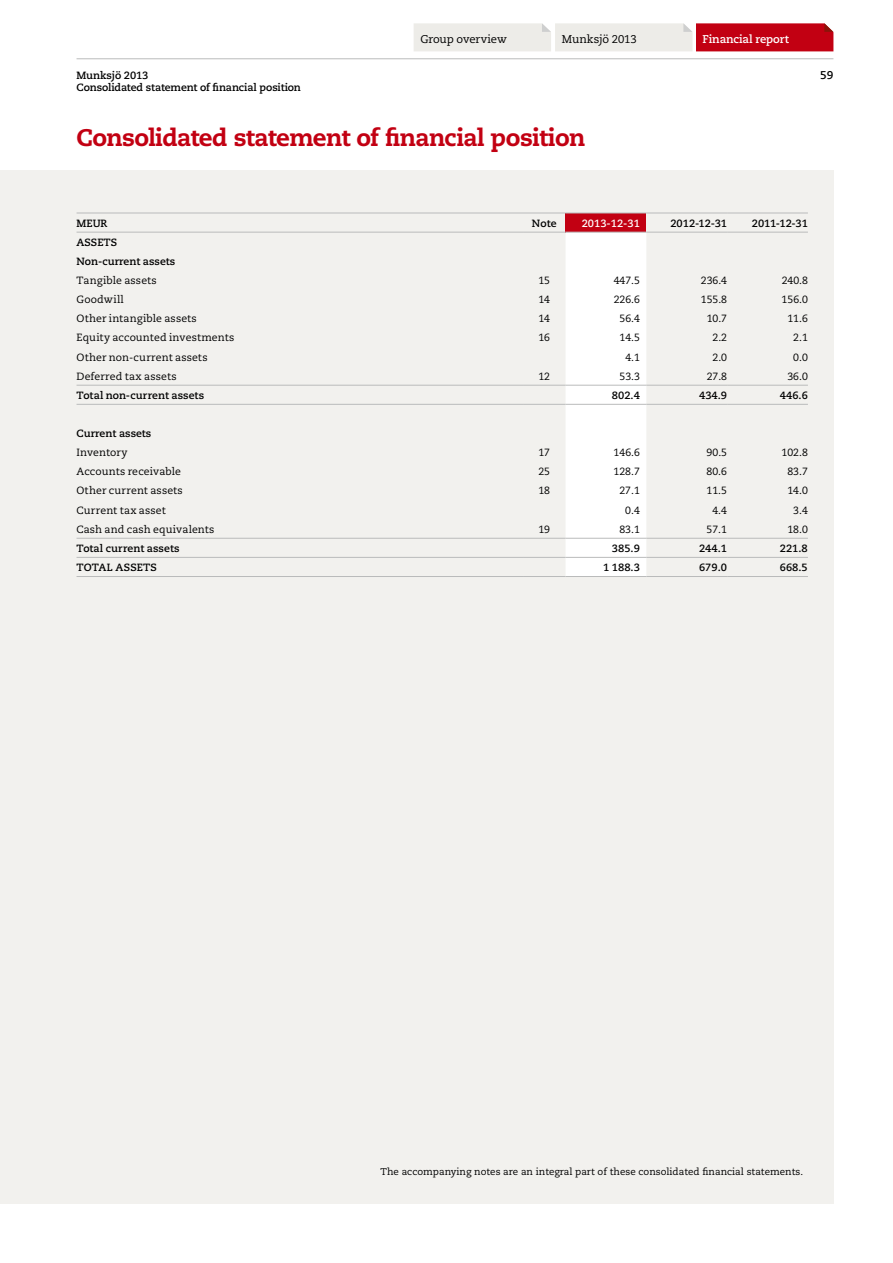
<style>
.page{position:relative;width:893px;height:1263px;background:#fff}
.page>*{position:absolute;margin:0;border:0;box-sizing:border-box;transform-origin:0 0}
.t1{font:800 24px "Caecilia LT Std";letter-spacing:-.025em;color:#c20012}
.t2{font:11.25px "Caecilia LT Std";letter-spacing:-.01em;color:#000}
.t3{font:700 11.25px "Caecilia LT Std";letter-spacing:-.01em;color:#fff}
.t4{font:700 11.25px "Caecilia LT Std";color:#000}
.t5{font:10.5px "Caecilia LT Std";letter-spacing:.005em;color:#000}
.t6{font:700 10.5px/19.2px "Caecilia LT Std";color:#000}
.t7{font:700 10.5px "Caecilia LT Std";color:#fff}
.t8{font:10.5px "Caecilia LT Std";letter-spacing:.025em;color:#000}
.t9{font:9.75px "Caecilia LT Std";color:#000}
.s1{font-weight:400}
</style>
<div class="page">
<hr style="left:77px;top:58px;width:756px;height:1px;background:#babbbb">
<svg style="left:414px;top:23px;width:419px;height:28px;background:#dfa1a4"></svg>
<div style="left:0;top:170px;width:833px;height:1033px;background:#f2f1ee"></div>
<div style="left:566px;top:213px;width:80px;height:19px;background:#c20012"></div>
<div style="left:566px;top:233px;width:80px;height:343px;background:#fff"></div>
<hr style="left:77px;top:213px;width:446px;height:1px;background:#babbbb">
<hr style="left:77px;top:232px;width:446px;height:1px;background:#babbbb">
<hr style="left:523px;top:213px;width:43px;height:1px;background:#babbbb">
<hr style="left:646px;top:213px;width:81px;height:1px;background:#babbbb">
<hr style="left:727px;top:213px;width:81px;height:1px;background:#babbbb">
<hr style="left:523px;top:232px;width:43px;height:1px;background:#babbbb">
<hr style="left:646px;top:232px;width:81px;height:1px;background:#babbbb">
<hr style="left:727px;top:232px;width:81px;height:1px;background:#babbbb">
<hr style="left:566px;top:213px;width:80px;height:1px;background:#babbbb">
<hr style="left:566px;top:232px;width:80px;height:1px;background:#babbbb">
<hr style="left:77px;top:385px;width:446px;height:1px;background:#babbbb">
<hr style="left:77px;top:404px;width:446px;height:1px;background:#babbbb">
<hr style="left:523px;top:385px;width:43px;height:1px;background:#babbbb">
<hr style="left:566px;top:385px;width:80px;height:1px;background:#babbbb">
<hr style="left:646px;top:385px;width:81px;height:1px;background:#babbbb">
<hr style="left:727px;top:385px;width:81px;height:1px;background:#babbbb">
<hr style="left:523px;top:404px;width:43px;height:1px;background:#babbbb">
<hr style="left:566px;top:404px;width:80px;height:1px;background:#babbbb">
<hr style="left:646px;top:404px;width:81px;height:1px;background:#babbbb">
<hr style="left:727px;top:404px;width:81px;height:1px;background:#babbbb">
<hr style="left:77px;top:538px;width:446px;height:1px;background:#babbbb">
<hr style="left:523px;top:538px;width:43px;height:1px;background:#babbbb">
<hr style="left:566px;top:538px;width:80px;height:1px;background:#babbbb">
<hr style="left:646px;top:538px;width:81px;height:1px;background:#babbbb">
<hr style="left:727px;top:538px;width:81px;height:1px;background:#babbbb">
<hr style="left:77px;top:557px;width:446px;height:1px;background:#babbbb">
<hr style="left:77px;top:576px;width:446px;height:1px;background:#babbbb">
<hr style="left:523px;top:557px;width:43px;height:1px;background:#babbbb">
<hr style="left:566px;top:557px;width:80px;height:1px;background:#babbbb">
<hr style="left:646px;top:557px;width:81px;height:1px;background:#babbbb">
<hr style="left:727px;top:557px;width:81px;height:1px;background:#babbbb">
<hr style="left:523px;top:576px;width:43px;height:1px;background:#babbbb">
<hr style="left:566px;top:576px;width:80px;height:1px;background:#babbbb">
<hr style="left:646px;top:576px;width:81px;height:1px;background:#babbbb">
<hr style="left:727px;top:576px;width:81px;height:1px;background:#babbbb">
<p class="t2" style="left:420px;top:32px;width:88px">Group overview</p>
<p class="t2" style="left:562px;top:32px;width:76px">Munksjö 2013</p>
<p class="t3" style="left:702px;top:32px;width:88px">Financial report</p>
<p class="t6" style="left:77px;top:69px;width:226px;line-height:12.6px">Munksjö 2013<br>Consolidated statement of financial position</p>
<p class="t1" style="left:77px;top:122px;width:510px">Consolidated statement of financial position</p>
<p class="t4" style="left:820px;top:69px;width:15px">59</p>
<p class="t6" style="left:77px;top:213px;width:32px">MEUR</p>
<p class="t6" style="left:532px;top:213px;width:26px">Note</p>
<p class="t7" style="left:582px;top:217px;width:60px">2013-12-31</p>
<p class="t6" style="left:670px;top:213px;width:58px">2012-12-31</p>
<p class="t6" style="left:752px;top:213px;width:58px">2011-12-31</p>
<p class="t6" style="left:77px;top:233px;width:100px">ASSETS<br>Non-current assets<br><span class="s1">Tangible assets</span></p>
<p class="t5" style="left:538px;top:274px;width:13px">15</p>
<p class="t5" style="left:614px;top:274px;width:28px">447.5</p>
<p class="t5" style="left:701px;top:274px;width:28px">236.4</p>
<p class="t5" style="left:782px;top:274px;width:28px">240.8</p>
<p class="t8" style="left:77px;top:293px;width:49px">Goodwill</p>
<p class="t5" style="left:538px;top:293px;width:13px">14</p>
<p class="t5" style="left:614px;top:293px;width:28px">226.6</p>
<p class="t5" style="left:701px;top:293px;width:28px">155.8</p>
<p class="t5" style="left:782px;top:293px;width:28px">156.0</p>
<p class="t5" style="left:77px;top:313px;width:122px">Other intangible assets</p>
<p class="t5" style="left:538px;top:313px;width:13px">14</p>
<p class="t5" style="left:619px;top:313px;width:22px">56.4</p>
<p class="t5" style="left:707px;top:313px;width:22px">10.7</p>
<p class="t5" style="left:787px;top:313px;width:22px">11.6</p>
<p class="t5" style="left:77px;top:332px;width:159px">Equity accounted investments</p>
<p class="t5" style="left:538px;top:332px;width:13px">16</p>
<p class="t5" style="left:619px;top:332px;width:22px">14.5</p>
<p class="t5" style="left:712px;top:332px;width:16px">2.2</p>
<p class="t5" style="left:793px;top:332px;width:16px">2.1</p>
<p class="t5" style="left:77px;top:351px;width:133px">Other non-current assets</p>
<p class="t5" style="left:625px;top:351px;width:16px">4.1</p>
<p class="t5" style="left:712px;top:351px;width:16px">2.0</p>
<p class="t5" style="left:793px;top:351px;width:16px">0.0</p>
<p class="t5" style="left:77px;top:370px;width:102px">Deferred tax assets</p>
<p class="t5" style="left:538px;top:370px;width:13px">12</p>
<p class="t5" style="left:619px;top:370px;width:22px">53.3</p>
<p class="t5" style="left:707px;top:370px;width:22px">27.8</p>
<p class="t5" style="left:787px;top:370px;width:22px">36.0</p>
<p class="t6" style="left:76px;top:386px;width:129px">Total non-current assets</p>
<p class="t6" style="left:612px;top:386px;width:29px">802.4</p>
<p class="t6" style="left:699px;top:386px;width:29px">434.9</p>
<p class="t6" style="left:780px;top:386px;width:29px">446.6</p>
<p class="t6" style="left:76px;top:424px;width:76px">Current assets<br><span class="s1">Inventory</span></p>
<p class="t5" style="left:538px;top:446px;width:13px">17</p>
<p class="t5" style="left:614px;top:446px;width:28px">146.6</p>
<p class="t5" style="left:707px;top:446px;width:22px">90.5</p>
<p class="t5" style="left:782px;top:446px;width:28px">102.8</p>
<p class="t5" style="left:76px;top:466px;width:106px">Accounts receivable</p>
<p class="t5" style="left:538px;top:466px;width:13px">25</p>
<p class="t5" style="left:614px;top:466px;width:28px">128.7</p>
<p class="t5" style="left:707px;top:466px;width:22px">80.6</p>
<p class="t5" style="left:787px;top:466px;width:22px">83.7</p>
<p class="t5" style="left:76px;top:485px;width:108px">Other current assets</p>
<p class="t5" style="left:538px;top:485px;width:13px">18</p>
<p class="t5" style="left:619px;top:485px;width:22px">27.1</p>
<p class="t5" style="left:707px;top:485px;width:22px">11.5</p>
<p class="t5" style="left:787px;top:485px;width:22px">14.0</p>
<p class="t5" style="left:76px;top:504px;width:91px">Current tax asset</p>
<p class="t5" style="left:625px;top:504px;width:16px">0.4</p>
<p class="t5" style="left:712px;top:504px;width:16px">4.4</p>
<p class="t5" style="left:793px;top:504px;width:16px">3.4</p>
<p class="t5" style="left:76px;top:523px;width:139px">Cash and cash equivalents</p>
<p class="t5" style="left:538px;top:523px;width:13px">19</p>
<p class="t5" style="left:619px;top:523px;width:22px">83.1</p>
<p class="t5" style="left:707px;top:523px;width:22px">57.1</p>
<p class="t5" style="left:787px;top:523px;width:22px">18.0</p>
<p class="t6" style="left:76px;top:539px;width:105px">Total current assets</p>
<p class="t6" style="left:612px;top:539px;width:29px">385.9</p>
<p class="t6" style="left:699px;top:539px;width:29px">244.1</p>
<p class="t6" style="left:780px;top:539px;width:29px">221.8</p>
<p class="t6" style="left:76px;top:558px;width:82px">TOTAL ASSETS</p>
<p class="t6" style="left:603px;top:558px;width:38px">1 188.3</p>
<p class="t6" style="left:699px;top:558px;width:29px">679.0</p>
<p class="t6" style="left:780px;top:558px;width:29px">668.5</p>
<p class="t9" style="left:381px;top:1166px;width:424px">The accompanying notes are an integral part of these consolidated financial statements.</p>
</div>
